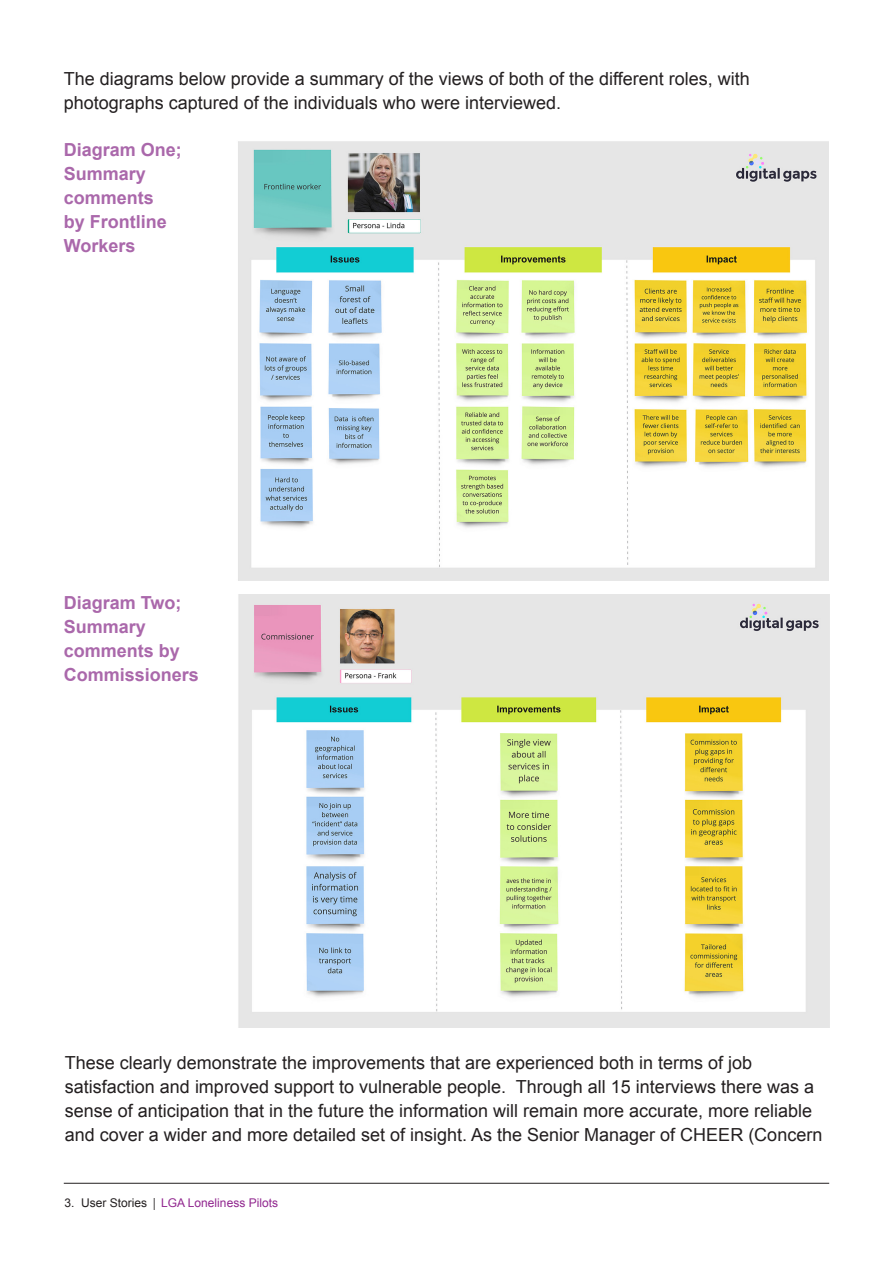
<style>
.page{position:relative;width:893px;height:1263px;background:#fff}
.page>*{position:absolute;margin:0;border:0;box-sizing:border-box;transform-origin:0 0}
.t1{font:18px/24px "Arial";color:#231f20}
.t2{font:700 18px/24px "Arial";color:#aa68ab}
.t3{font:12px "Arial";color:#91278f}
.s1{color:#231f20}
.s2{font-family:"Minion Pro";color:#231f20}
</style>
<div class="page">
<hr style="left:64px;top:1183px;width:765px;height:1px;background:#231f20">
<img style="left:238px;top:594px;width:591px;height:434px">
<img style="left:238px;top:141px;width:590px;height:440px">
<p class="t1" style="left:64px;top:67px;width:687px">The diagrams below provide a summary of the views of both of the different roles, with photographs captured of the individuals who were interviewed.</p>
<p class="t2" style="left:64px;top:138px;width:120px">Diagram One;<br>Summary comments<br>by Frontline<br>Workers</p>
<p class="t2" style="left:64px;top:591px;width:137px">Diagram Two;<br>Summary comments by<br>Commissioners</p>
<p class="t1" style="left:65px;top:1051px;width:759px">These clearly demonstrate the improvements that are experienced both in terms of job satisfaction and improved support to vulnerable people. Through all 15 interviews there was a sense of anticipation that in the future the information will remain more accurate, more reliable and cover a wider and more detailed set of insight. As the Senior Manager of CHEER (Concern</p>
<p class="t3" style="left:65px;top:1195px;width:215px"><span class="s1">3. User Stories</span> <span class="s2">|</span> LGA Loneliness Pilots</p>
</div>
